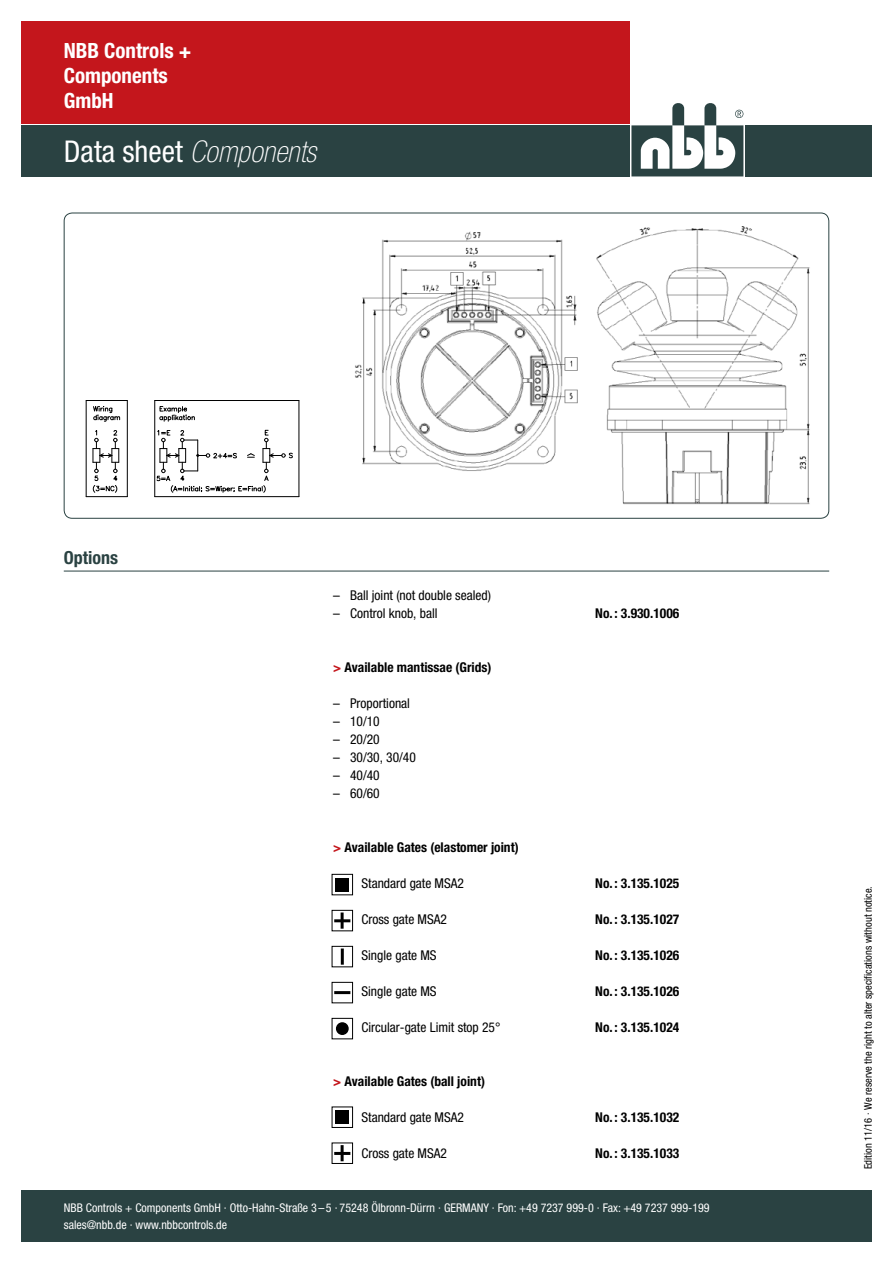
<style>
.page{position:relative;width:893px;height:1263px;background:#fff}
.page>*{position:absolute;margin:0;border:0;box-sizing:border-box;transform-origin:0 0}
.t1{font:italic 100 condensed 30px "Helvetica Neue LT Pro";color:#fff}
.t2{font:700 condensed 21px/25.2px "Helvetica Neue LT Pro";color:#fff}
.t3{font:700 condensed 18px "Helvetica Neue LT Pro";color:#2a4242}
.t4{font:condensed 13.5px "Helvetica Neue LT Pro";color:#000}
.t5{font:700 condensed 13.5px "Helvetica Neue LT Pro";color:#000}
.t6{font:condensed 12px/16.5px "Helvetica Neue LT Pro";color:#fff}
.t7{font:condensed 10.5px "Helvetica Neue LT Pro";color:#000}
.s1{font-weight:400;font-style:normal}
.s2{color:#c4161c}
</style>
<div class="page">
<div style="left:21px;top:21px;width:608px;height:102px;background:#c4161c"></div>
<div style="left:21px;top:125px;width:608px;height:51px;background:#2a4242"></div>
<div style="left:745px;top:125px;width:127px;height:51px;background:#2a4242"></div>
<svg style="left:631px;top:103px;width:112px;height:73px"></svg>
<div style="left:21px;top:1191px;width:851px;height:51px;background:#2a4242"></div>
<hr style="left:64px;top:571px;width:765px;height:1px;background:#2a4242">
<div style="left:332px;top:874px;width:21px;height:21px;border:1px solid #000"></div>
<div style="left:335px;top:878px;width:14px;height:13px;background:#000"></div>
<div style="left:332px;top:910px;width:21px;height:21px;border:1px solid #000"></div>
<hr style="left:341px;top:912px;width:3px;height:17px;background:#000">
<hr style="left:334px;top:919px;width:16px;height:3px;background:#000">
<div style="left:332px;top:946px;width:21px;height:21px;border:1px solid #000"></div>
<hr style="left:341px;top:948px;width:3px;height:17px;background:#000">
<div style="left:332px;top:982px;width:21px;height:21px;border:1px solid #000"></div>
<hr style="left:334px;top:991px;width:16px;height:3px;background:#000">
<div style="left:332px;top:1018px;width:21px;height:21px;border:1px solid #000"></div>
<div style="left:337px;top:1023px;width:11px;height:11px;background:#000;border-radius:50%"></div>
<div style="left:336px;top:1022px;width:13px;height:13px;border:2px solid #000;border-radius:50%"></div>
<img style="left:355px;top:226px;width:455px;height:279px">
<hr style="left:86px;top:400px;width:1px;height:97px;background:#000">
<hr style="left:127px;top:400px;width:1px;height:97px;background:#000">
<hr style="left:86px;top:400px;width:41px;height:1px;background:#000">
<hr style="left:86px;top:496px;width:41px;height:1px;background:#000">
<svg style="left:93px;top:430px;width:27px;height:63px"></svg>
<svg style="left:93px;top:406px;width:27px;height:16px"></svg>
<svg style="left:159px;top:406px;width:36px;height:15px"></svg>
<hr style="left:154px;top:400px;width:1px;height:97px;background:#000">
<hr style="left:299px;top:400px;width:1px;height:97px;background:#000">
<svg style="left:156px;top:429px;width:137px;height:64px"></svg>
<hr style="left:155px;top:400px;width:144px;height:1px;background:#000">
<hr style="left:155px;top:496px;width:144px;height:1px;background:#000">
<div style="left:401px;top:483px;width:114px;height:24px;background:#fff"></div>
<div style="left:332px;top:1106px;width:21px;height:22px;border:1px solid #000"></div>
<div style="left:335px;top:1110px;width:14px;height:14px;background:#000"></div>
<div style="left:332px;top:1142px;width:21px;height:22px;border:1px solid #000"></div>
<hr style="left:341px;top:1145px;width:3px;height:16px;background:#000">
<hr style="left:334px;top:1152px;width:16px;height:3px;background:#000">
<h2 class="t2" style="left:64px;top:38px;width:129px">NBB Controls +<br>Components<br>GmbH</h2>
<h1 class="t1" style="left:64px;top:134px;width:254px"><span class="s1">Data sheet</span> Components</h1>
<h3 class="t3" style="left:64px;top:547px;width:56px">Options</h3>
<p class="t4" style="left:333px;top:588px;width:159px">– Ball joint (not double sealed)</p>
<p class="t4" style="left:333px;top:606px;width:106px">– Control knob, ball</p>
<p class="t5" style="left:595px;top:605px;width:85px">No. : 3.930.1006</p>
<p class="t5" style="left:333px;top:659px;width:160px"><span class="s2">&gt;</span> Available mantissae (Grids)</p>
<p class="t4" style="left:333px;top:696px;width:78px">– Proportional</p>
<p class="t4" style="left:333px;top:714px;width:48px">– 10/10</p>
<p class="t4" style="left:333px;top:731px;width:48px">– 20/20</p>
<p class="t4" style="left:333px;top:749px;width:84px">– 30/30, 30/40</p>
<p class="t4" style="left:333px;top:767px;width:48px">– 40/40</p>
<p class="t4" style="left:333px;top:785px;width:48px">– 60/60</p>
<p class="t5" style="left:333px;top:839px;width:187px"><span class="s2">&gt;</span> Available Gates (elastomer joint)</p>
<p class="t4" style="left:361px;top:875px;width:104px">Standard gate MSA2</p>
<p class="t5" style="left:595px;top:875px;width:85px">No. : 3.135.1025</p>
<p class="t4" style="left:361px;top:911px;width:87px">Cross gate MSA2</p>
<p class="t5" style="left:595px;top:911px;width:85px">No. : 3.135.1027</p>
<p class="t4" style="left:361px;top:947px;width:77px">Single gate MS</p>
<p class="t5" style="left:595px;top:947px;width:85px">No. : 3.135.1026</p>
<p class="t4" style="left:361px;top:984px;width:77px">Single gate MS</p>
<p class="t5" style="left:595px;top:983px;width:85px">No. : 3.135.1026</p>
<p class="t4" style="left:361px;top:1020px;width:141px">Circular-gate Limit stop 25°</p>
<p class="t5" style="left:595px;top:1019px;width:85px">No. : 3.135.1024</p>
<p class="t5" style="left:333px;top:1073px;width:153px"><span class="s2">&gt;</span> Available Gates (ball joint)</p>
<p class="t4" style="left:361px;top:1110px;width:104px">Standard gate MSA2</p>
<p class="t5" style="left:595px;top:1109px;width:85px">No. : 3.135.1032</p>
<p class="t4" style="left:361px;top:1146px;width:87px">Cross gate MSA2</p>
<p class="t5" style="left:595px;top:1145px;width:85px">No. : 3.135.1033</p>
<p class="t6" style="left:64px;top:1199px;width:647px">NBB Controls + Components GmbH · Otto-Hahn-Straße 3 –5 · 75248 Ölbronn-Dürrn · GERMANY · Fon: +49 7237 999-0 · Fax: +49 7237 999-199 sales@nbb.de · www.nbbcontrols.de</p>
<p class="t7" style="left:862px;top:1169px;width:285px;rotate:-90deg">Edition 11/16 · We reserve the right to alter specifications without notice.</p>
</div>
